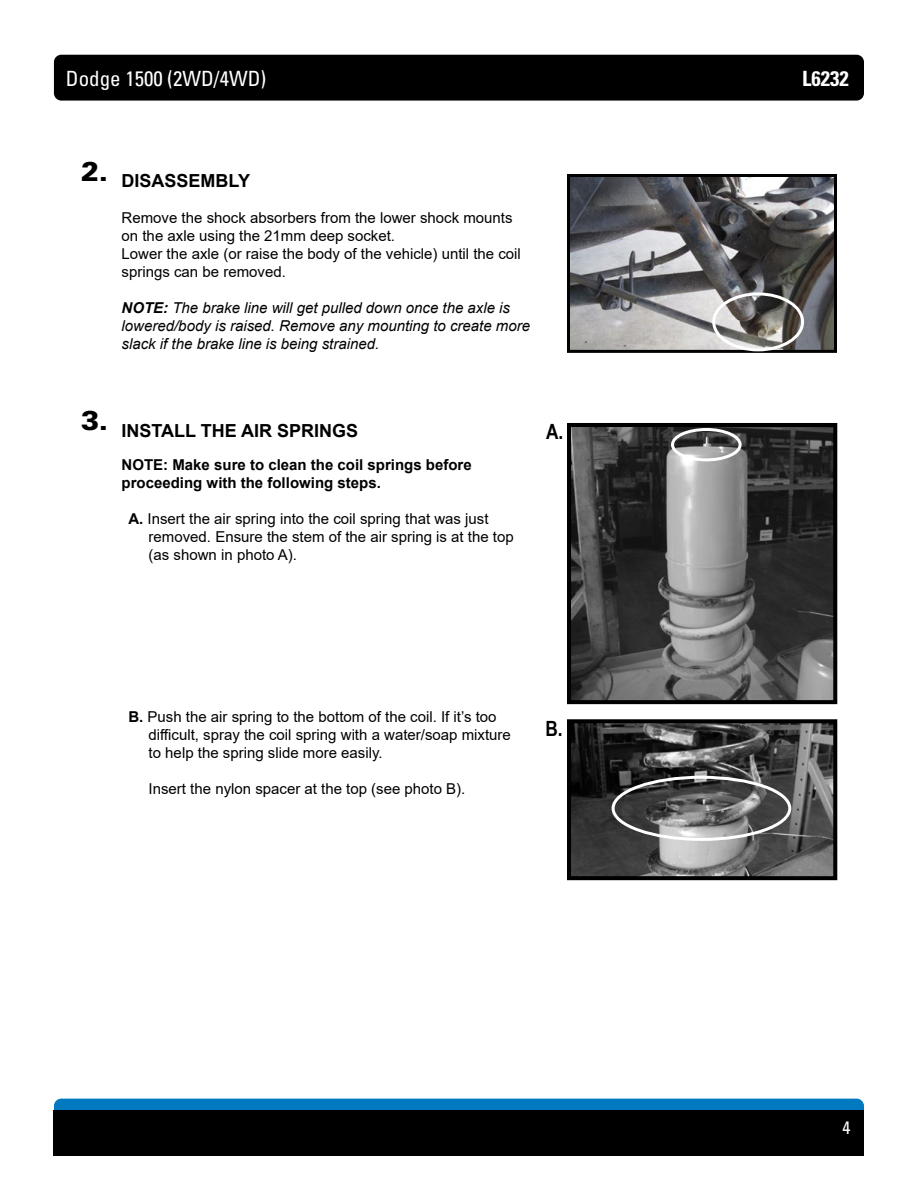
<style>
.page{position:relative;width:918px;height:1188px;background:#fff}
.page>*{position:absolute;margin:0;border:0;box-sizing:border-box;transform-origin:0 0}
.t1{font:900 27px "Univers LT Std";color:#000}
.t2{font:condensed 21px "Univers LT Std";color:#fff}
.t3{font:700 condensed 21px "Univers LT Std";color:#fff}
.t4{font:700 21px "Arial Narrow";color:#000}
.t5{font:700 18px "Arial";color:#000}
.t6{font:condensed 18px "Univers LT Std";color:#fff}
.t7{font:15px/18px "Arial";color:#000}
.t8{font:italic 15px/18px "Arial";color:#000}
.t9{font:700 15px/18px "Arial";color:#000}
.s1{font-weight:700}
</style>
<div class="page">
<div style="left:54px;top:55px;width:810px;height:46px;background:#000;border-radius:7px"></div>
<div style="left:54px;top:1099px;width:810px;height:45px;background:#0079c1;border-radius:7px"></div>
<div style="left:54px;top:1110px;width:810px;height:46px;background:#000"></div>
<img style="left:571px;top:178px;width:262px;height:171px">
<div style="left:567px;top:174px;width:270px;height:179px;border:3px solid #000"></div>
<img style="left:572px;top:428px;width:260px;height:271px">
<div style="left:567px;top:423px;width:270px;height:281px;border:4px solid #000"></div>
<img style="left:572px;top:724px;width:260px;height:151px">
<div style="left:567px;top:719px;width:270px;height:161px;border:4px solid #000"></div>
<div style="left:712px;top:292px;width:92px;height:59px;border:3px solid #fff;border-radius:50%"></div>
<div style="left:671px;top:428px;width:71px;height:33px;border:3px solid #fff;border-radius:50%"></div>
<div style="left:612px;top:776px;width:179px;height:65px;border:3px solid #fff;border-radius:50%"></div>
<h2 class="t2" style="left:66px;top:65px;width:202px">Dodge 1500 (2WD/4WD)</h2>
<h2 class="t3" style="left:802px;top:65px;width:48px">L6232</h2>
<p class="t5" style="left:81px;top:168px;width:171px"><sup>2.</sup> DISASSEMBLY</p>
<p class="t7" style="left:122px;top:209px;width:401px">Remove the shock absorbers from the lower shock mounts on the axle using the 21mm deep socket.<br>Lower the axle (or raise the body of the vehicle) until the coil springs can be removed.</p>
<p class="t8" style="left:122px;top:299px;width:410px"><span class="s1">NOTE:</span> The brake line will get pulled down once the axle is lowered/body is raised. Remove any mounting to create more slack if the brake line is being strained.</p>
<h1 class="t1" style="left:81px;top:403px;width:28px">3.</h1>
<p class="t5" style="left:122px;top:418px;width:238px">INSTALL THE AIR SPRINGS</p>
<p class="t9" style="left:122px;top:456px;width:352px">NOTE: Make sure to clean the coil springs before proceeding with the following steps.</p>
<p class="t7" style="left:149px;top:509px;width:367px;text-indent:-20px"><span class="s1">A.</span> Insert the air spring into the coil spring that was just removed. Ensure the stem of the air spring is at the top (as shown in photo A).</p>
<h2 class="t4" style="left:546px;top:416px;width:19px">A.</h2>
<p class="t7" style="left:149px;top:707px;width:364px;text-indent:-20px"><span class="s1">B.</span> Push the air spring to the bottom of the coil. If it’s too difficult, spray the coil spring with a water/soap mixture to help the spring slide more easily.</p>
<p class="t7" style="left:149px;top:779px;width:318px">Insert the nylon spacer at the top (see photo B).</p>
<h2 class="t4" style="left:545px;top:713px;width:19px">B.</h2>
<p class="t6" style="left:843px;top:1116px;width:9px">4</p>
</div>
